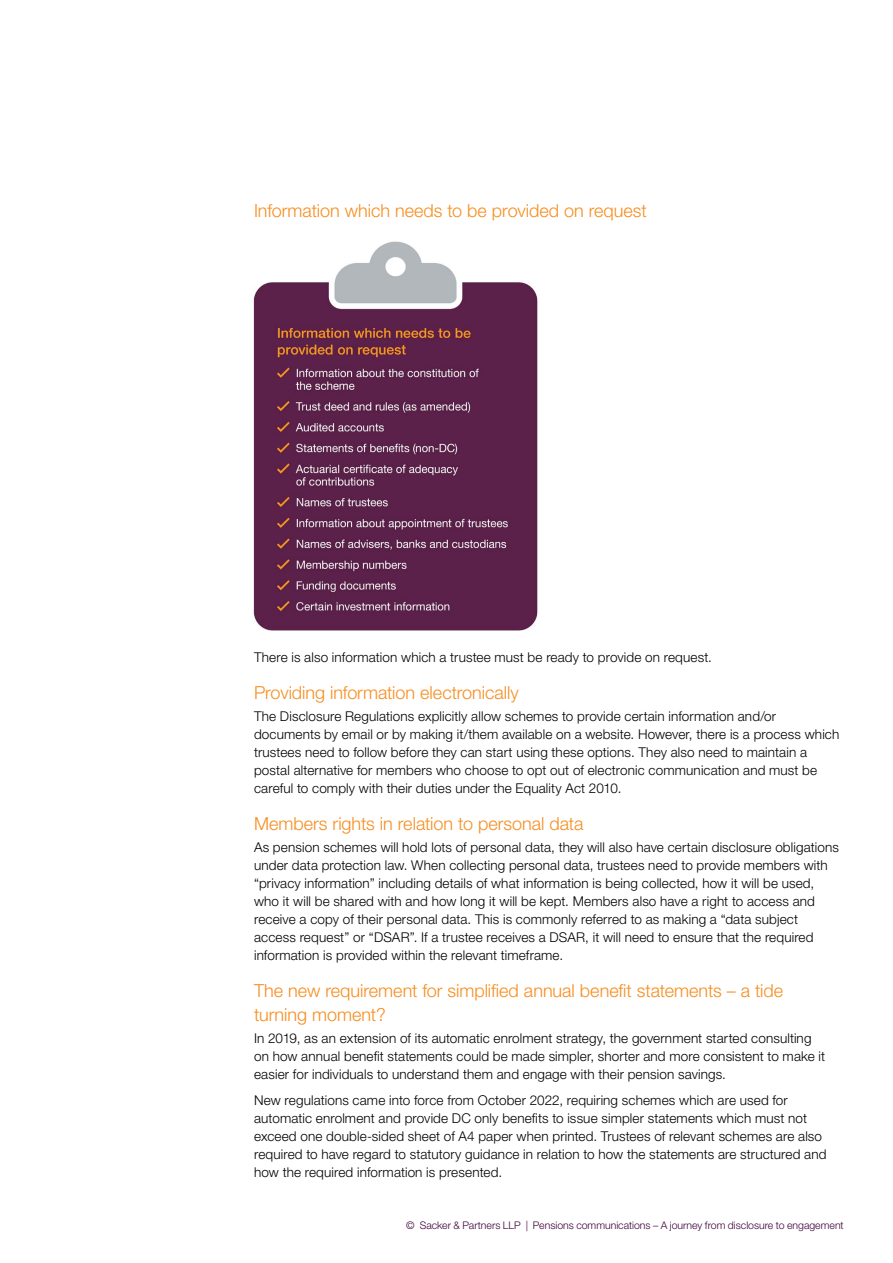
<style>
.page{position:relative;width:893px;height:1263px;background:#fff}
.page>*{position:absolute;margin:0;border:0;box-sizing:border-box;transform-origin:0 0}
.t1{font:300 18px/24px "Helvetica Neue LT Pro";color:#f78d1e}
.t2{font:300 13.5px/18px "Helvetica Neue LT Pro";letter-spacing:.01em;color:#000}
.t3{font:300 10.5px "Helvetica Neue LT Pro";color:#3f003c}
</style>
<div class="page">
<img style="left:253px;top:241px;width:285px;height:390px">
<h1 class="t1" style="left:254px;top:198px;width:394px">Information which needs to be provided on request</h1>
<p class="t2" style="left:254px;top:648px;width:459px">There is also information which a trustee must be ready to provide on request.</p>
<h1 class="t1" style="left:254px;top:680px;width:266px">Providing information electronically</h1>
<p class="t2" style="left:254px;top:707px;width:587px">The Disclosure Regulations explicitly allow schemes to provide certain information and/or documents by email or by making it/them available on a website. However, there is a process which trustees need to follow before they can start using these options. They also need to maintain a postal alternative for members who choose to opt out of electronic communication and must be careful to comply with their duties under the Equality Act 2010.</p>
<h1 class="t1" style="left:254px;top:811px;width:331px">Members rights in relation to personal data</h1>
<p class="t2" style="left:254px;top:838px;width:586px">As pension schemes will hold lots of personal data, they will also have certain disclosure obligations under data protection law. When collecting personal data, trustees need to provide members with “privacy information” including details of what information is being collected, how it will be used, who it will be shared with and how long it will be kept. Members also have a right to access and receive a copy of their personal data. This is commonly referred to as making a “data subject access request” or “DSAR”. If a trustee receives a DSAR, it will need to ensure that the required information is provided within the relevant timeframe.</p>
<h1 class="t1" style="left:254px;top:978px;width:531px">The new requirement for simplified annual benefit statements – a tide turning moment?</h1>
<p class="t2" style="left:254px;top:1029px;width:573px">In 2019, as an extension of its automatic enrolment strategy, the government started consulting on how annual benefit statements could be made simpler, shorter and more consistent to make it easier for individuals to understand them and engage with their pension savings.</p>
<p class="t2" style="left:254px;top:1091px;width:574px">New regulations came into force from October 2022, requiring schemes which are used for automatic enrolment and provide DC only benefits to issue simpler statements which must not exceed one double-sided sheet of A4 paper when printed. Trustees of relevant schemes are also required to have regard to statutory guidance in relation to how the statements are structured and how the required information is presented.</p>
<p class="t3" style="left:406px;top:1219px;width:439px">© Sacker &amp; Partners LLP | Pensions communications – A journey from disclosure to engagement</p>
</div>
